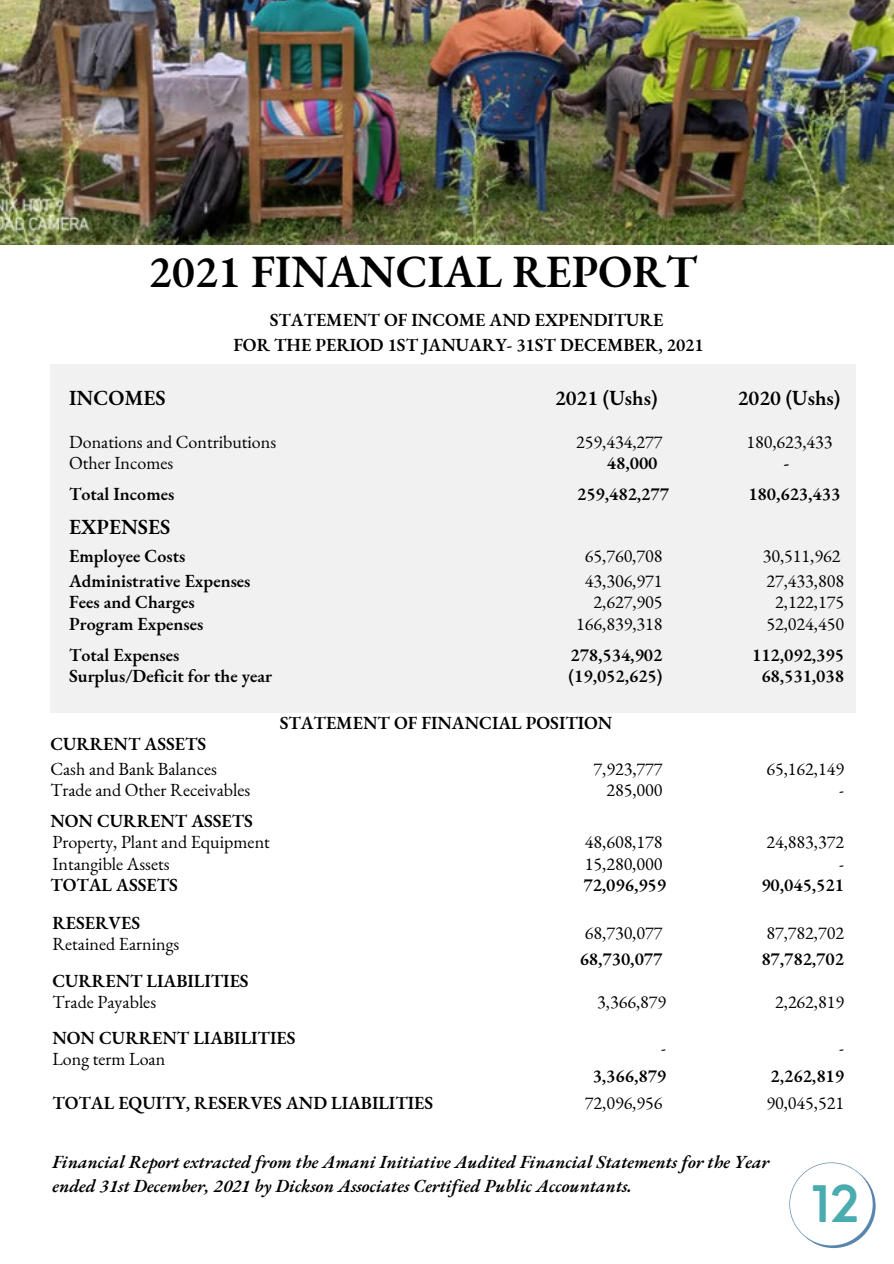
<style>
.page{position:relative;width:894px;height:1264px;background:#fff}
.page>*{position:absolute;margin:0;border:0;box-sizing:border-box;transform-origin:0 0}
.t1{font:600 49.05px "Nourd";color:#4bacaf}
.t2{font:600 45px "EB Garamond";color:#000}
.t3{font:600 21px "EB Garamond";color:#000}
.t4{font:600 18px "EB Garamond";color:#000}
.t5{font:18px "EB Garamond";color:#000}
.t6{font:italic 600 18px/24.8px "EB Garamond";color:#000}
</style>
<div class="page">
<img style="left:0;top:0;width:893px;height:244px">
<svg style="left:789px;top:1162px;width:86px;height:85px"></svg>
<div style="left:50px;top:364px;width:805px;height:348px;background:#f1f1f1"></div>
<p class="t2" style="left:148px;top:241px;width:550px">2021 FINANCIAL REPORT</p>
<p class="t4" style="left:269px;top:308px;width:395px">STATEMENT OF INCOME AND EXPENDITURE</p>
<p class="t4" style="left:233px;top:333px;width:472px">FOR THE PERIOD 1ST JANUARY- 31ST DECEMBER, 2021</p>
<p class="t3" style="left:69px;top:383px;width:98px">INCOMES</p>
<p class="t3" style="left:555px;top:383px;width:104px">2021 (Ushs)</p>
<p class="t3" style="left:737px;top:383px;width:104px">2020 (Ushs)</p>
<p class="t5" style="left:69px;top:430px;width:208px">Donations and Contributions</p>
<p class="t5" style="left:576px;top:430px;width:88px">259,434,277</p>
<p class="t5" style="left:746px;top:430px;width:88px">180,623,433</p>
<p class="t5" style="left:69px;top:451px;width:106px">Other Incomes</p>
<p class="t4" style="left:606px;top:451px;width:52px">48,000</p>
<p class="t4" style="left:783px;top:451px;width:7px">-</p>
<p class="t4" style="left:69px;top:481px;width:107px">Total Incomes</p>
<p class="t4" style="left:577px;top:481px;width:93px">259,482,277</p>
<p class="t4" style="left:748px;top:481px;width:93px">180,623,433</p>
<p class="t3" style="left:69px;top:513px;width:103px">EXPENSES</p>
<p class="t4" style="left:69px;top:544px;width:118px">Employee Costs</p>
<p class="t4" style="left:69px;top:569px;width:183px">Administrative Expenses</p>
<p class="t5" style="left:584px;top:544px;width:79px">65,760,708</p>
<p class="t5" style="left:584px;top:569px;width:79px">43,306,971</p>
<p class="t5" style="left:762px;top:544px;width:79px">30,511,962</p>
<p class="t5" style="left:766px;top:569px;width:79px">27,433,808</p>
<p class="t4" style="left:69px;top:590px;width:127px">Fees and Charges</p>
<p class="t4" style="left:69px;top:611px;width:136px">Program Expenses</p>
<p class="t5" style="left:593px;top:590px;width:70px">2,627,905</p>
<p class="t5" style="left:576px;top:611px;width:88px">166,839,318</p>
<p class="t5" style="left:775px;top:590px;width:70px">2,122,175</p>
<p class="t5" style="left:766px;top:611px;width:79px">52,024,450</p>
<p class="t4" style="left:69px;top:642px;width:112px">Total Expenses</p>
<p class="t4" style="left:69px;top:663px;width:204px">Surplus/Deficit for the year</p>
<p class="t4" style="left:570px;top:642px;width:93px">278,534,902</p>
<p class="t4" style="left:751px;top:642px;width:93px">112,092,395</p>
<p class="t4" style="left:568px;top:663px;width:95px">(19,052,625)</p>
<p class="t4" style="left:761px;top:663px;width:84px">68,531,038</p>
<p class="t4" style="left:50px;top:731px;width:157px">CURRENT ASSETS</p>
<p class="t5" style="left:50px;top:757px;width:168px">Cash and Bank Balances</p>
<p class="t5" style="left:50px;top:778px;width:201px">Trade and Other Receivables</p>
<p class="t4" style="left:50px;top:809px;width:204px">NON CURRENT ASSETS</p>
<p class="t5" style="left:52px;top:851px;width:119px">Intangible Assets</p>
<p class="t5" style="left:52px;top:830px;width:219px">Property, Plant and Equipment</p>
<p class="t4" style="left:50px;top:872px;width:129px">TOTAL ASSETS</p>
<p class="t4" style="left:52px;top:910px;width:89px">RESERVES</p>
<p class="t5" style="left:52px;top:931px;width:128px">Retained Earnings</p>
<p class="t4" style="left:279px;top:710px;width:334px">STATEMENT OF FINANCIAL POSITION</p>
<p class="t5" style="left:593px;top:757px;width:70px">7,923,777</p>
<p class="t5" style="left:606px;top:778px;width:58px">285,000</p>
<p class="t5" style="left:584px;top:830px;width:79px">48,608,178</p>
<p class="t5" style="left:584px;top:851px;width:79px">15,280,000</p>
<p class="t5" style="left:766px;top:757px;width:79px">65,162,149</p>
<p class="t5" style="left:838px;top:778px;width:6px">-</p>
<p class="t5" style="left:766px;top:830px;width:79px">24,883,372</p>
<p class="t5" style="left:838px;top:851px;width:6px">-</p>
<p class="t4" style="left:583px;top:872px;width:84px">72,096,959</p>
<p class="t4" style="left:761px;top:872px;width:84px">90,045,521</p>
<p class="t5" style="left:584px;top:921px;width:79px">68,730,077</p>
<p class="t5" style="left:766px;top:921px;width:79px">87,782,702</p>
<p class="t4" style="left:579px;top:947px;width:84px">68,730,077</p>
<p class="t4" style="left:761px;top:947px;width:84px">87,782,702</p>
<p class="t4" style="left:52px;top:968px;width:198px">CURRENT LIABILITIES</p>
<p class="t5" style="left:52px;top:989px;width:105px">Trade Payables</p>
<p class="t4" style="left:52px;top:1026px;width:244px">NON CURRENT LIABILITIES</p>
<p class="t5" style="left:52px;top:1047px;width:114px">Long term Loan</p>
<p class="t4" style="left:52px;top:1090px;width:382px">TOTAL EQUITY, RESERVES AND LIABILITIES</p>
<p class="t5" style="left:597px;top:989px;width:70px">3,366,879</p>
<p class="t5" style="left:775px;top:989px;width:70px">2,262,819</p>
<p class="t5" style="left:661px;top:1035px;width:6px">-</p>
<p class="t5" style="left:838px;top:1035px;width:6px">-</p>
<p class="t4" style="left:592px;top:1063px;width:75px">3,366,879</p>
<p class="t5" style="left:584px;top:1090px;width:79px">72,096,956</p>
<p class="t4" style="left:770px;top:1063px;width:75px">2,262,819</p>
<p class="t5" style="left:766px;top:1090px;width:79px">90,045,521</p>
<p class="t6" style="left:52px;top:1148px;width:718px">Financial Report extracted from the Amani Initiative Audited Financial Statements for the Year ended 31st December, 2021 by Dickson Associates Certified Public Accountants.</p>
<p class="t1" style="left:810px;top:1173px;width:50px">12</p>
</div>
